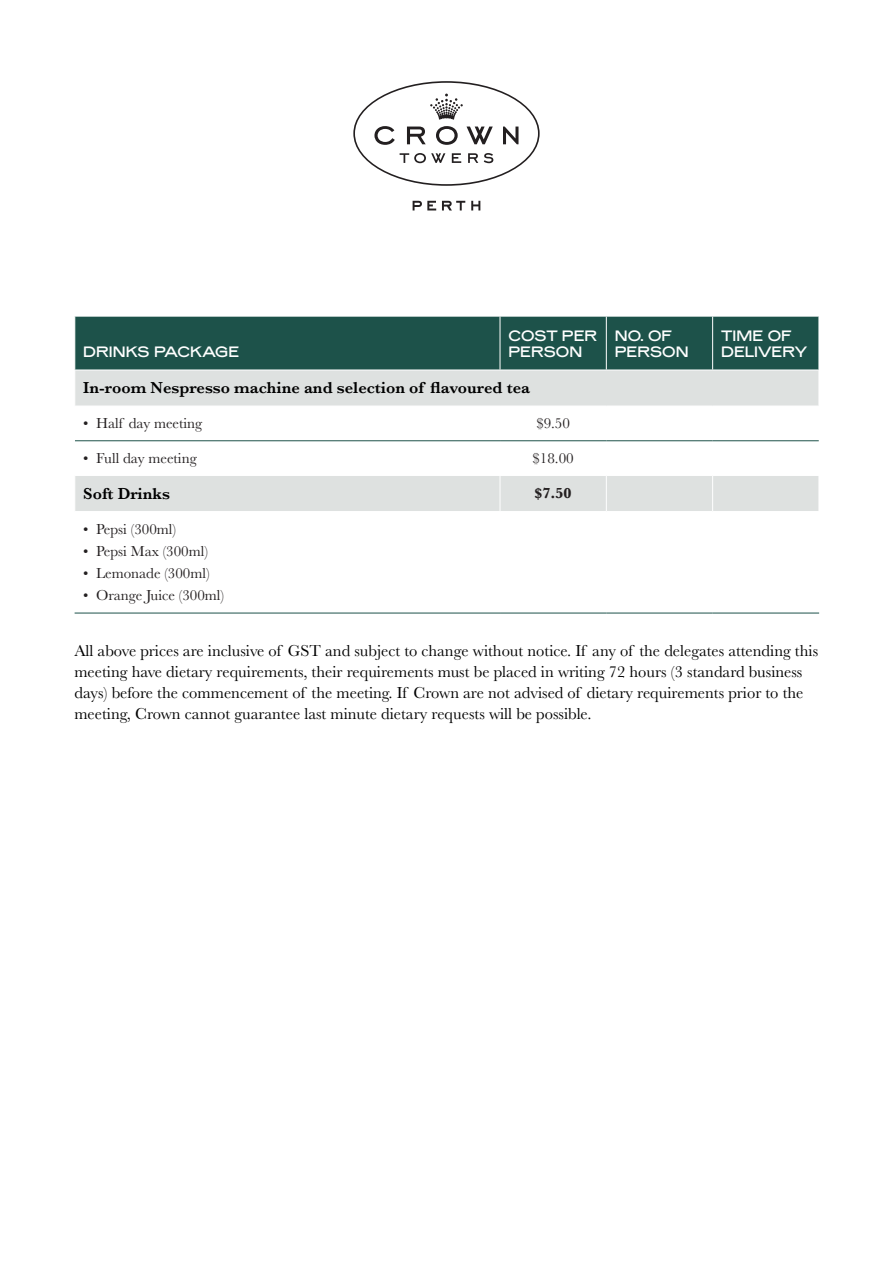
<style>
.page{position:relative;width:893px;height:1263px;background:#fff}
.page>*{position:absolute;margin:0;border:0;box-sizing:border-box;transform-origin:0 0}
.t1{font:16.5px/21px "Baskerville";color:#000}
.t2{font:600 16.5px "Baskerville";color:#000}
.t3{font:15px "Baskerville";color:#231f20}
.t4{font:15px/16.5px "Mars Extended";color:#fff}
.t5{font:700 15px "Baskerville";color:#231f20}
</style>
<div class="page">
<svg style="left:353px;top:81px;width:187px;height:105px"></svg>
<svg style="left:413px;top:201px;width:23px;height:9px"></svg>
<svg style="left:442px;top:201px;width:23px;height:9px"></svg>
<svg style="left:471px;top:201px;width:9px;height:9px"></svg>
<div style="left:75px;top:317px;width:744px;height:53px;background:#1d524a"></div>
<svg style="left:75px;top:371px;width:744px;height:140px;fill:#dee1e0"></svg>
<hr style="left:500px;top:316px;width:1px;height:54px;background:#fff">
<hr style="left:606px;top:316px;width:1px;height:54px;background:#fff">
<hr style="left:712px;top:316px;width:1px;height:54px;background:#fff">
<hr style="left:500px;top:476px;width:1px;height:35px;background:#fff">
<hr style="left:606px;top:476px;width:1px;height:35px;background:#fff">
<hr style="left:712px;top:476px;width:1px;height:35px;background:#fff">
<hr style="left:75px;top:406px;width:1px;height:35px;background:#fff">
<hr style="left:75px;top:441px;width:1px;height:34px;background:#fff">
<hr style="left:75px;top:440px;width:425px;height:1px;background:#1d524a">
<hr style="left:500px;top:440px;width:106px;height:1px;background:#1d524a">
<hr style="left:606px;top:440px;width:107px;height:1px;background:#1d524a">
<hr style="left:713px;top:440px;width:106px;height:1px;background:#1d524a">
<hr style="left:74px;top:406px;width:426px;height:1px;background:#fff">
<hr style="left:500px;top:406px;width:106px;height:1px;background:#fff">
<hr style="left:606px;top:406px;width:107px;height:1px;background:#fff">
<hr style="left:713px;top:406px;width:106px;height:1px;background:#fff">
<hr style="left:74px;top:475px;width:426px;height:1px;background:#fff">
<hr style="left:500px;top:475px;width:106px;height:1px;background:#fff">
<hr style="left:606px;top:475px;width:107px;height:1px;background:#fff">
<hr style="left:713px;top:475px;width:106px;height:1px;background:#fff">
<hr style="left:75px;top:613px;width:425px;height:1px;background:#1d524a">
<hr style="left:500px;top:613px;width:106px;height:1px;background:#1d524a">
<hr style="left:606px;top:613px;width:107px;height:1px;background:#1d524a">
<hr style="left:713px;top:613px;width:106px;height:1px;background:#1d524a">
<p class="t4" style="left:508px;top:326px;width:90px">COST PER<br>PERSON</p>
<p class="t4" style="left:615px;top:326px;width:75px">NO. OF<br>PERSON</p>
<p class="t4" style="left:721px;top:326px;width:88px">TIME OF<br>DELIVERY</p>
<p class="t2" style="left:83px;top:376px;width:448px">In-room Nespresso machine and selection of flavoured tea</p>
<p class="t3" style="left:83px;top:414px;width:121px">• Half day meeting</p>
<p class="t3" style="left:536px;top:414px;width:35px">$9.50</p>
<p class="t3" style="left:83px;top:448px;width:115px">• Full day meeting</p>
<p class="t3" style="left:533px;top:448px;width:43px">$18.00</p>
<p class="t2" style="left:83px;top:482px;width:88px">Soft Drinks</p>
<p class="t5" style="left:535px;top:483px;width:39px">$7.50</p>
<p class="t3" style="left:83px;top:519px;width:94px">• Pepsi (300ml)</p>
<p class="t3" style="left:83px;top:541px;width:126px">• Pepsi Max (300ml)</p>
<p class="t3" style="left:83px;top:564px;width:128px">• Lemonade (300ml)</p>
<p class="t3" style="left:83px;top:586px;width:142px">• Orange Juice (300ml)</p>
<p class="t4" style="left:83px;top:343px;width:157px">DRINKS PACKAGE</p>
<p class="t1" style="left:74px;top:640px;width:745px">All above prices are inclusive of GST and subject to change without notice. If any of the delegates attending this meeting have dietary requirements, their requirements must be placed in writing 72 hours (3 standard business days) before the commencement of the meeting. If Crown are not advised of dietary requirements prior to the meeting, Crown cannot guarantee last minute dietary requests will be possible.</p>
</div>
